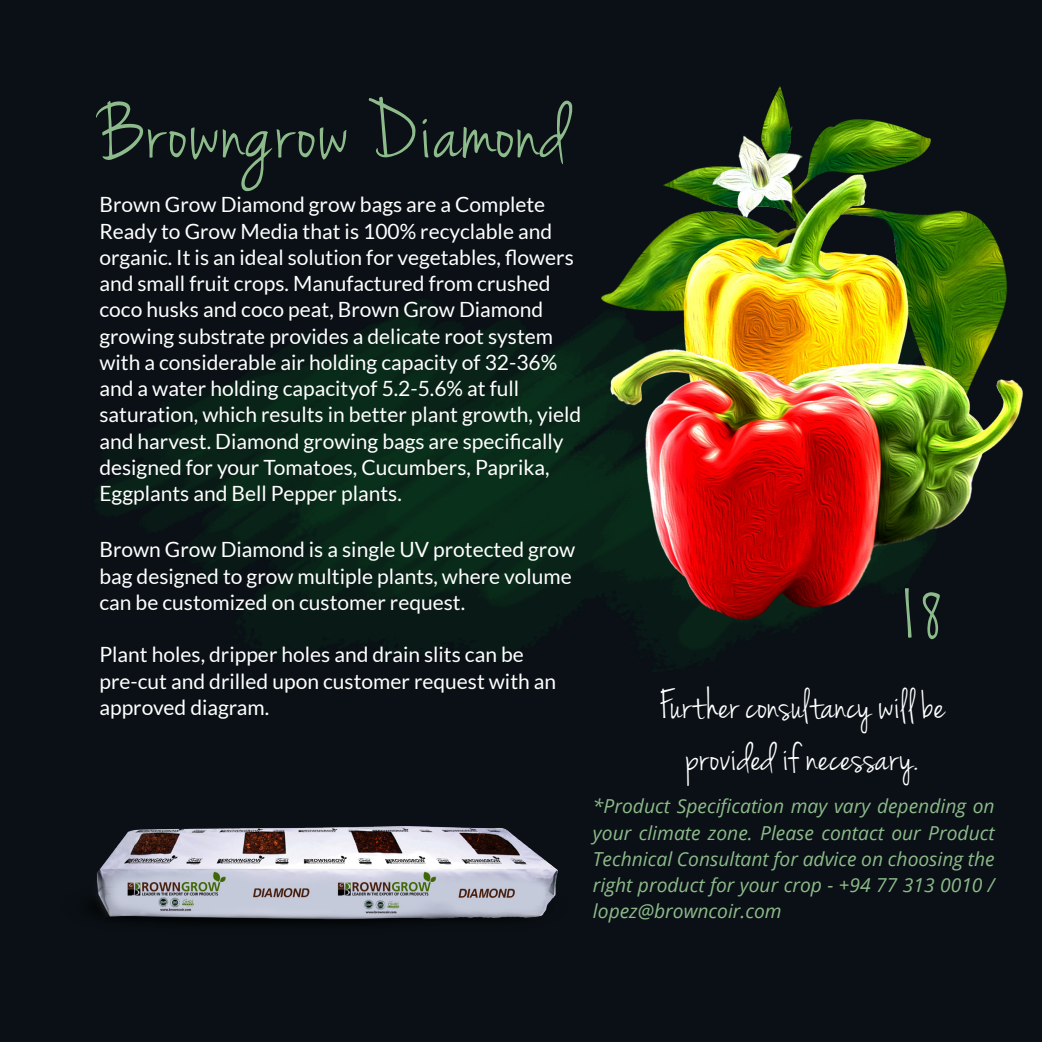
<style>
.page{position:relative;width:1042px;height:1042px;background:#0a1015}
.page>*{position:absolute;margin:0;border:0;box-sizing:border-box;transform-origin:0 0}
.t1{font:87.5px "Jenna Sue";letter-spacing:.02em;color:#8dbb8b}
.t2{font:43.75px "Jenna Sue";letter-spacing:.01em;color:#fff}
.t3{font:21px/26.2px "Lato";color:#fff}
.t4{font:italic 19.25px/26.2px "Open Sans";color:#8dbb8b;text-align:justify}
</style>
<div class="page">
<img style="left:96px;top:314px;width:623px;height:337px">
<img style="left:600px;top:86px;width:424px;height:552px">
<img style="left:95px;top:827px;width:463px;height:95px">
<p class="t1" style="left:99px;top:81px;width:471px">Browngrow Diamond</p>
<p class="t3" style="left:99px;top:192px;width:483px">Brown Grow Diamond grow bags are a Complete Ready to Grow Media that is 100% recyclable and organic. It is an ideal solution for vegetables, flowers and small fruit crops. Manufactured from crushed coco husks and coco peat, Brown Grow Diamond growing substrate provides a delicate root system with a considerable air holding capacity of 32-36% and a water holding capacityof 5.2-5.6% at full saturation, which results in better plant growth, yield and harvest. Diamond growing bags are specifically designed for your Tomatoes, Cucumbers, Paprika, Eggplants and Bell Pepper plants.</p>
<p class="t3" style="left:99px;top:536px;width:477px">Brown Grow Diamond is a single UV protected grow bag designed to grow multiple plants, where volume can be customized on customer request.</p>
<p class="t3" style="left:99px;top:641px;width:458px">Plant holes, dripper holes and drain slits can be pre-cut and drilled upon customer request with an approved diagram.</p>
<p class="t1" style="left:896px;top:564px;width:49px">18</p>
<p class="t2" style="left:659px;top:679px;width:287px">Further consultancy will be</p>
<p class="t2" style="left:686px;top:732px;width:233px">provided if necessary.</p>
<p class="t4" style="left:593px;top:793px;width:403px">*Product Specification may vary depending on your climate zone. Please contact our Product Technical Consultant for advice on choosing the right product for your crop - +94 77 313 0010 / lopez@browncoir.com</p>
</div>
